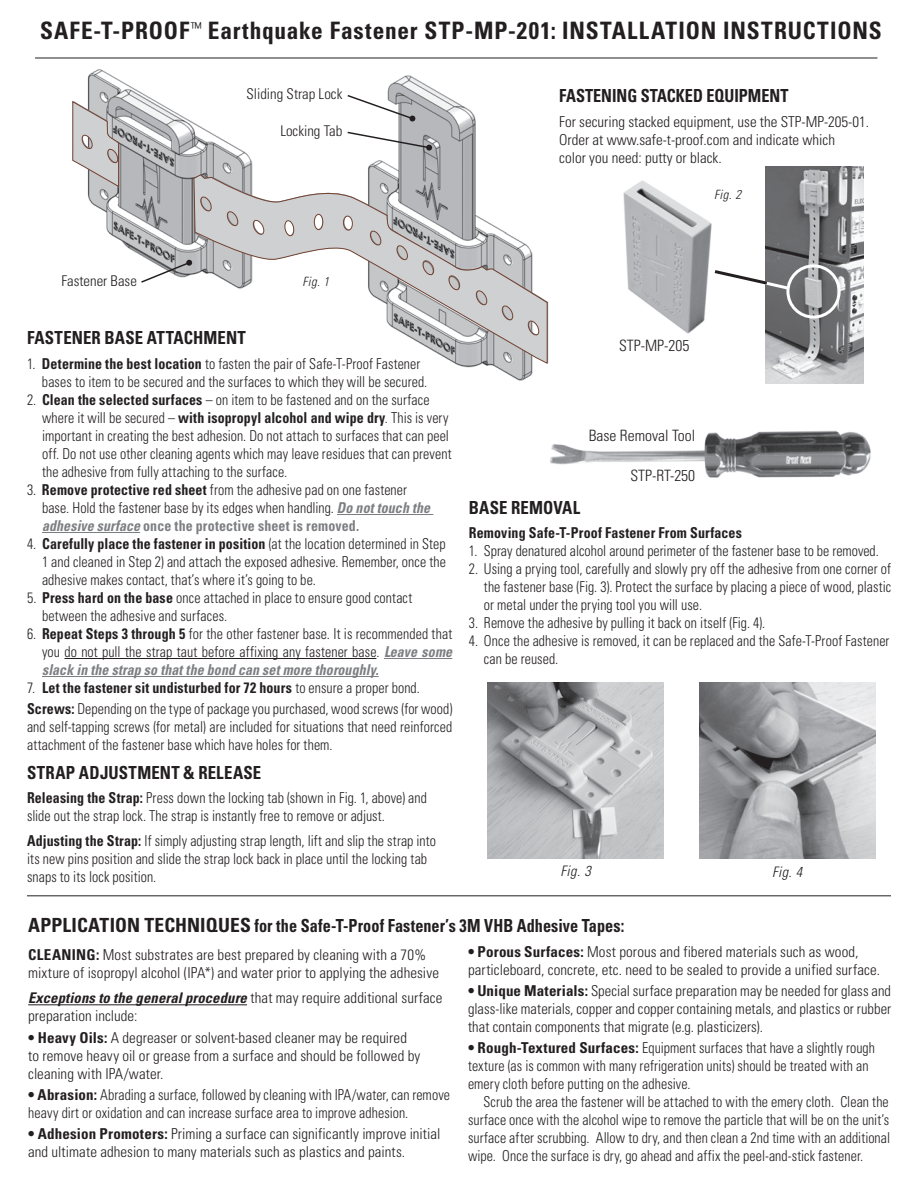
<style>
.page{position:relative;width:918px;height:1188px;background:#fff}
.page>*{position:absolute;margin:0;border:0;box-sizing:border-box;transform-origin:0 0}
.t1{font:700 condensed 24px "Univers";letter-spacing:.04em;color:#231f20}
.t2{font:700 condensed 18px "Univers";letter-spacing:.005em;color:#231f20;scale:.9 1}
.t3{font:700 condensed 18px "Univers";letter-spacing:.005em;color:#231f20;scale:.93 1}
.t4{font:300 condensed 15.6px "Univers";color:#231f20}
.t5{font:300 condensed 15px/18px "Univers";letter-spacing:.005em;color:#231f20;scale:.93 1}
.t6{font:300 condensed 15px/18px "Univers";letter-spacing:.005em;color:#231f20}
.t7{font:700 condensed 15px "Univers";letter-spacing:.015em;color:#231f20;scale:.93 1}
.t8{font:italic 700 condensed 14.7px "Univers";letter-spacing:.01em;color:#231f20}
.t9{font:300 condensed 14.7px "Univers";color:#231f20}
.t10{font:italic 300 condensed 14.4px "Univers";letter-spacing:.03em;color:#231f20}
.t11{font:italic 300 condensed 12.75px "Univers";letter-spacing:.03em;color:#231f20}
.s1{font-weight:700}
.s2{font-weight:700;font-style:italic;color:#7c7e81}
.s3{font-weight:700;color:#7c7e81}
.s4{font-size:19.5px}
.s5{font-weight:300;font-style:normal;font-size:15px}
</style>
<div class="page">
<img style="left:488px;top:682px;width:176px;height:176px">
<img style="left:699px;top:682px;width:176px;height:176px">
<img style="left:71px;top:57px;width:197px;height:218px">
<img style="left:368px;top:75px;width:165px;height:306px">
<svg style="left:72px;top:101px;width:47px;height:86px;background:#c6c3c3"></svg>
<svg style="left:194px;top:174px;width:354px;height:190px"></svg>
<svg style="left:347px;top:94px;width:68px;height:27px"></svg>
<svg style="left:347px;top:131px;width:85px;height:20px"></svg>
<svg style="left:140px;top:260px;width:52px;height:23px"></svg>
<img style="left:766px;top:166px;width:98px;height:217px">
<img style="left:623px;top:180px;width:89px;height:154px">
<div style="left:786px;top:264px;width:55px;height:55px;border:3px solid #fff;border-radius:50%"></div>
<svg style="left:711px;top:268px;width:80px;height:24px"></svg>
<hr style="left:337px;top:514px;width:96px;height:1px;background:#7c7e81">
<hr style="left:42px;top:532px;width:98px;height:1px;background:#7c7e81">
<hr style="left:64px;top:658px;width:312px;height:1px;background:#231f20">
<hr style="left:384px;top:658px;width:68px;height:1px;background:#7c7e81">
<hr style="left:42px;top:676px;width:337px;height:1px;background:#7c7e81">
<img style="left:550px;top:430px;width:321px;height:48px">
<hr style="left:35px;top:58px;width:842px;height:1px;background:#231f20">
<hr style="left:28px;top:1004px;width:219px;height:1px;background:#231f20">
<hr style="left:27px;top:895px;width:864px;height:1px;background:#231f20">
<h1 class="t1" style="left:40px;top:16px;width:843px">SAFE-T-PROOF<sup>™</sup> Earthquake Fastener STP-MP-201: INSTALLATION INSTRUCTIONS</h1>
<p class="t9" style="left:246px;top:85px;width:97px">Sliding Strap Lock</p>
<p class="t9" style="left:280px;top:122px;width:64px">Locking Tab</p>
<p class="t2" style="left:559px;top:84px;width:256px">FASTENING STACKED EQUIPMENT</p>
<p class="t6" style="left:559px;top:112px;width:311px">For securing stacked equipment, use the STP-MP-205-01.<br>Order at www.safe-t-proof.com and indicate which<br>color you need: putty or black.</p>
<p class="t11" style="left:714px;top:187px;width:28px">Fig. 2</p>
<p class="t9" style="left:61px;top:272px;width:77px">Fastener Base</p>
<p class="t11" style="left:302px;top:274px;width:28px">Fig. 1</p>
<p class="t3" style="left:27px;top:327px;width:237px">FASTENER BASE ATTACHMENT</p>
<p class="t5" style="left:42px;top:355px;width:416px;text-indent:-15px">1. <span class="s1">Determine the best location</span> to fasten the pair of Safe-T-Proof Fastener bases to item to be secured and the surfaces to which they will be secured.</p>
<p class="t5" style="left:42px;top:391px;width:442px;text-indent:-15px">2. <span class="s1">Clean the selected surfaces</span> – on item to be fastened and on the surface where it will be secured – <span class="s1">with isopropyl alcohol and wipe dry</span>. This is very important in creating the best adhesion. Do not attach to surfaces that can peel off. Do not use other cleaning agents which may leave residues that can prevent the adhesive from fully attaching to the surface.</p>
<p class="t5" style="left:42px;top:481px;width:419px;text-indent:-15px">3. <span class="s1">Remove protective red sheet</span> from the adhesive pad on one fastener base. Hold the fastener base by its edges when handling. <span class="s2">Do not touch the adhesive surface</span> <span class="s3">once the protective sheet is removed.</span></p>
<p class="t5" style="left:42px;top:535px;width:436px;text-align:justify;text-indent:-15px">4. <span class="s1">Carefully place the fastener in position</span> (at the location determined in Step 1 and cleaned in Step 2) and attach the exposed adhesive. Remember, once the adhesive makes contact, that’s where it’s going to be.</p>
<p class="t5" style="left:42px;top:589px;width:400px;text-indent:-15px">5. <span class="s1">Press hard on the base</span> once attached in place to ensure good contact between the adhesive and surfaces.</p>
<p class="t5" style="left:42px;top:625px;width:443px;text-align:justify;text-indent:-15px">6. <span class="s1">Repeat Steps 3 through 5</span> for the other fastener base. It is recommended that you do not pull the strap taut before affixing any fastener base. <span class="s2">Leave some slack in the strap so that the bond can set more thoroughly.</span></p>
<p class="t5" style="left:27px;top:677px;width:459px;line-height:21.3px">7. <span class="s1">Let the fastener sit undisturbed for 72 hours</span> to ensure a proper bond.<br><span class="s1">Screws:</span> Depending on the type of package you purchased, wood screws (for wood)</p>
<p class="t5" style="left:27px;top:718px;width:459px">and self-tapping screws (for metal) are included for situations that need reinforced attachment of the fastener base which have holes for them.</p>
<p class="t3" style="left:27px;top:761px;width:253px">STRAP ADJUSTMENT &amp; RELEASE</p>
<p class="t5" style="left:27px;top:789px;width:432px"><span class="s1">Releasing the Strap:</span> Press down the locking tab (shown in Fig. 1, above) and slide out the strap lock. The strap is instantly free to remove or adjust.</p>
<p class="t5" style="left:27px;top:832px;width:441px"><span class="s1">Adjusting the Strap:</span> If simply adjusting strap length, lift and slip the strap into its new pins position and slide the strap lock back in place until the locking tab snaps to its lock position.</p>
<p class="t4" style="left:619px;top:336px;width:72px">STP-MP-205</p>
<p class="t4" style="left:589px;top:427px;width:108px">Base Removal Tool</p>
<p class="t4" style="left:630px;top:467px;width:66px">STP-RT-250</p>
<p class="t3" style="left:469px;top:496px;width:121px">BASE REMOVAL</p>
<p class="t7" style="left:469px;top:524px;width:295px">Removing Safe-T-Proof Fastener From Surfaces</p>
<p class="t5" style="left:469px;top:542px;width:442px">1. Spray denatured alcohol around perimeter of the fastener base to be removed.</p>
<p class="t5" style="left:484px;top:560px;width:439px;text-align:justify;text-indent:-15px">2. Using a prying tool, carefully and slowly pry off the adhesive from one corner of the fastener base (Fig. 3). Protect the surface by placing a piece of wood, plastic or metal under the prying tool you will use.</p>
<p class="t5" style="left:469px;top:614px;width:320px">3. Remove the adhesive by pulling it back on itself (Fig. 4).</p>
<p class="t5" style="left:484px;top:632px;width:438px;text-indent:-15px">4. Once the adhesive is removed, it can be replaced and the Safe-T-Proof Fastener can be reused.</p>
<p class="t10" style="left:561px;top:862px;width:32px">Fig. 3</p>
<p class="t10" style="left:772px;top:863px;width:32px">Fig. 4</p>
<p class="t2" style="left:28px;top:915px;width:664px"><span class="s4">APPLICATION TECHNIQUES</span> for the Safe-T-Proof Fastener’s 3M VHB Adhesive Tapes:</p>
<p class="t6" style="left:28px;top:945px;width:412px"><span class="s1">CLEANING:</span> Most substrates are best prepared by cleaning with a 70% mixture of isopropyl alcohol (IPA*) and water prior to applying the adhesive</p>
<p class="t8" style="left:28px;top:989px;width:416px">Exceptions to the general procedure <span class="s5">that may require additional surface</span></p>
<p class="t6" style="left:28px;top:1007px;width:111px">preparation include:</p>
<p class="t6" style="left:28px;top:1028px;width:394px"><span class="s1">• Heavy Oils:</span> A degreaser or solvent-based cleaner may be required to remove heavy oil or grease from a surface and should be followed by cleaning with IPA/water.</p>
<p class="t5" style="left:28px;top:1085px;width:455px"><span class="s1">• Abrasion:</span> Abrading a surface, followed by cleaning with IPA/water, can remove heavy dirt or oxidation and can increase surface area to improve adhesion.</p>
<p class="t6" style="left:28px;top:1125px;width:414px"><span class="s1">• Adhesion Promoters:</span> Priming a surface can significantly improve initial and ultimate adhesion to many materials such as plastics and paints.</p>
<p class="t6" style="left:468px;top:942px;width:413px"><span class="s1">• Porous Surfaces:</span> Most porous and fibered materials such as wood, particleboard, concrete, etc. need to be sealed to provide a unified surface.</p>
<p class="t6" style="left:468px;top:981px;width:425px;text-align:justify"><span class="s1">• Unique Materials:</span> Special surface preparation may be needed for glass and glass-like materials, copper and copper containing metals, and plastics or rubber that contain components that migrate (e.g. plasticizers).</p>
<p class="t5" style="left:468px;top:1039px;width:439px"><span class="s1">• Rough-Textured Surfaces:</span> Equipment surfaces that have a slightly rough texture (as is common with many refrigeration units) should be treated with an emery cloth before putting on the adhesive.</p>
<p class="t5" style="left:468px;top:1093px;width:455px;text-align:justify;text-indent:15px">Scrub the area the fastener will be attached to with the emery cloth. Clean the surface once with the alcohol wipe to remove the particle that will be on the unit’s surface after scrubbing. Allow to dry, and then clean a 2nd time with an additional wipe. Once the surface is dry, go ahead and affix the peel-and-stick fastener.</p>
</div>
